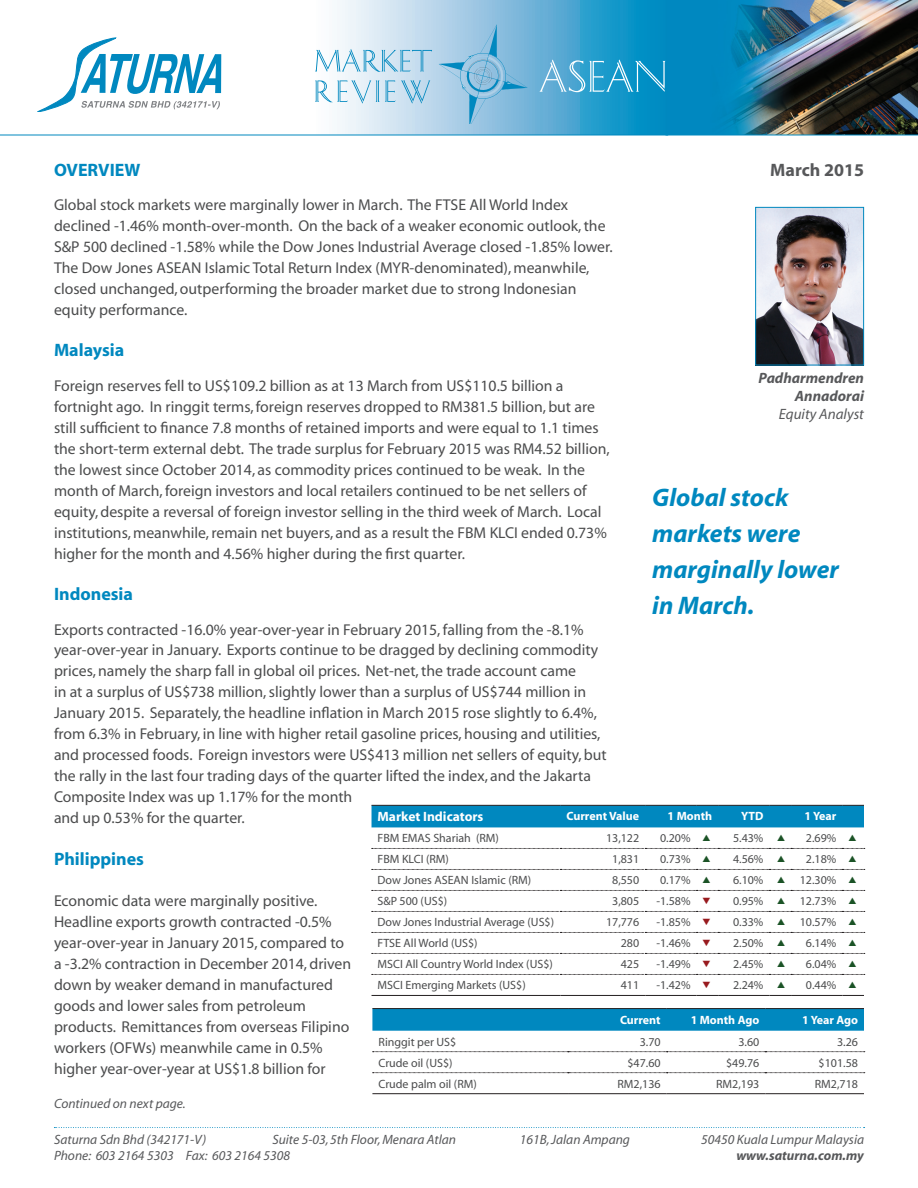
<style>
.page{position:relative;width:918px;height:1188px;background:#fff}
.page>*{position:absolute;margin:0;border:0;box-sizing:border-box;transform-origin:0 0}
.t1{font:italic 700 25.5px/36px "Myriad";color:#0088bf}
.t2{font:700 18px "Myriad";color:#0088bf}
.t3{font:700 18px "Myriad";color:#57585a}
.t4{font:15.75px/21px "Myriad";color:#4b4c4d}
.t5{font:italic 700 15px/18px "Myriad";color:#57585a;text-align:right}
.t6{font:italic 15px "Myriad";color:#57585a}
.t7{font:italic 13.5px "Myriad";color:#57585a}
.t8{font:italic 700 13.5px "Myriad";color:#57585a}
.t9{font:700 13.5px "Myriad";color:#fff}
.t10{font:12px "Myriad";color:#4b4c4d}
.t11{font:700 12px "Myriad";color:#fff}
.s1{color:#1b5326}
.s2{color:#981a1e}
</style>
<div class="page">
<svg style="left:0;top:0;width:539px;height:135px"></svg>
<svg style="left:439px;top:25px;width:88px;height:98px;background:#8bbfde"></svg>
<svg style="left:315px;top:49px;width:117px;height:23px"></svg>
<svg style="left:315px;top:80px;width:115px;height:24px"></svg>
<img style="left:539px;top:0;width:379px;height:135px">
<svg style="left:38px;top:38px;width:183px;height:74px"></svg>
<img style="left:757px;top:209px;width:105px;height:154px">
<div style="left:755px;top:207px;width:109px;height:158px;border:1px solid #0088bf"></div>
<svg style="left:372px;top:848px;width:493px;height:1px"></svg>
<svg style="left:372px;top:911px;width:493px;height:1px"></svg>
<div style="left:372px;top:805px;width:492px;height:22px;background:#0088bf"></div>
<svg style="left:372px;top:932px;width:493px;height:1px"></svg>
<svg style="left:372px;top:953px;width:493px;height:1px"></svg>
<svg style="left:372px;top:974px;width:493px;height:1px"></svg>
<svg style="left:372px;top:869px;width:493px;height:1px"></svg>
<svg style="left:372px;top:890px;width:493px;height:1px"></svg>
<hr style="left:372px;top:995px;width:189px;height:1px;background:#231f20">
<hr style="left:561px;top:995px;width:84px;height:1px;background:#231f20">
<hr style="left:645px;top:995px;width:52px;height:1px;background:#231f20">
<svg style="left:697px;top:995px;width:21px;height:1px"></svg>
<hr style="left:718px;top:995px;width:51px;height:1px;background:#231f20">
<svg style="left:770px;top:995px;width:21px;height:1px"></svg>
<hr style="left:791px;top:995px;width:51px;height:1px;background:#231f20">
<svg style="left:842px;top:995px;width:22px;height:1px"></svg>
<svg style="left:372px;top:1009px;width:492px;height:22px;background:#0389bf"></svg>
<svg style="left:373px;top:1051px;width:492px;height:1px"></svg>
<svg style="left:373px;top:1072px;width:492px;height:1px"></svg>
<hr style="left:372px;top:1093px;width:196px;height:1px;background:#231f20">
<hr style="left:568px;top:1093px;width:99px;height:1px;background:#231f20">
<hr style="left:667px;top:1093px;width:98px;height:1px;background:#231f20">
<hr style="left:765px;top:1093px;width:99px;height:1px;background:#231f20">
<hr style="left:372px;top:1008px;width:196px;height:1px;background:#231f20">
<hr style="left:568px;top:1008px;width:99px;height:1px;background:#231f20">
<hr style="left:667px;top:1008px;width:98px;height:1px;background:#231f20">
<hr style="left:765px;top:1008px;width:99px;height:1px;background:#231f20">
<svg style="left:54px;top:1127px;width:811px;height:1px"></svg>
<p class="t3" style="left:770px;top:160px;width:95px">March 2015</p>
<p class="t2" style="left:54px;top:160px;width:88px">OVERVIEW</p>
<p class="t4" style="left:54px;top:195px;width:560px">Global stock markets were marginally lower in March. The FTSE All World Index declined -1.46% month-over-month. On the back of a weaker economic outlook, the S&amp;P 500 declined -1.58% while the Dow Jones Industrial Average closed -1.85% lower.<br>The Dow Jones ASEAN Islamic Total Return Index (MYR-denominated), meanwhile, closed unchanged, outperforming the broader market due to strong Indonesian equity performance.</p>
<p class="t2" style="left:54px;top:341px;width:72px">Malaysia</p>
<p class="t4" style="left:54px;top:376px;width:557px">Foreign reserves fell to US$109.2 billion as at 13 March from US$110.5 billion a fortnight ago. In ringgit terms, foreign reserves dropped to RM381.5 billion, but are still sufficient to finance 7.8 months of retained imports and were equal to 1.1 times the short-term external debt. The trade surplus for February 2015 was RM4.52 billion, the lowest since October 2014, as commodity prices continued to be weak. In the month of March, foreign investors and local retailers continued to be net sellers of equity, despite a reversal of foreign investor selling in the third week of March. Local institutions, meanwhile, remain net buyers, and as a result the FBM KLCI ended 0.73% higher for the month and 4.56% higher during the first quarter.</p>
<p class="t2" style="left:54px;top:585px;width:81px">Indonesia</p>
<p class="t4" style="left:54px;top:619px;width:554px">Exports contracted -16.0% year-over-year in February 2015, falling from the -8.1% year-over-year in January. Exports continue to be dragged by declining commodity prices, namely the sharp fall in global oil prices. Net-net, the trade account came<br>in at a surplus of US$738 million, slightly lower than a surplus of US$744 million in January 2015. Separately, the headline inflation in March 2015 rose slightly to 6.4%, from 6.3% in February, in line with higher retail gasoline prices, housing and utilities, and processed foods. Foreign investors were US$413 million net sellers of equity, but the rally in the last four trading days of the quarter lifted the index, and the Jakarta Composite Index was up 1.17% for the month<br>and up 0.53% for the quarter.</p>
<p class="t2" style="left:54px;top:849px;width:92px">Philippines</p>
<p class="t4" style="left:54px;top:891px;width:299px">Economic data were marginally positive.<br>Headline exports growth contracted -0.5% year-over-year in January 2015, compared to a -3.2% contraction in December 2014, driven down by weaker demand in manufactured goods and lower sales from petroleum products. Remittances from overseas Filipino workers (OFWs) meanwhile came in 0.5% higher year-over-year at US$1.8 billion for</p>
<p class="t7" style="left:54px;top:1097px;width:133px">Continued on next page.</p>
<p class="t5" style="left:758px;top:369px;width:107px">Padharmendren<br>Annadorai</p>
<p class="t6" style="left:779px;top:406px;width:87px">Equity Analyst</p>
<h1 class="t1" style="left:652px;top:480px;width:188px">Global stock markets were marginally lower in March.</h1>
<p class="t9" style="left:378px;top:810px;width:107px">Market Indicators</p>
<p class="t11" style="left:567px;top:810px;width:74px">Current Value</p>
<p class="t11" style="left:668px;top:810px;width:46px">1 Month</p>
<p class="t11" style="left:741px;top:810px;width:24px">YTD</p>
<p class="t11" style="left:805px;top:810px;width:33px">1 Year</p>
<p class="t10" style="left:378px;top:832px;width:123px">FBM EMAS Shariah (RM)</p>
<p class="t10" style="left:606px;top:832px;width:35px">13,122</p>
<p class="t10" style="left:660px;top:832px;width:52px">0.20% <span class="s1">▲</span></p>
<p class="t10" style="left:733px;top:832px;width:54px">5.43% <span class="s1">▲</span></p>
<p class="t10" style="left:806px;top:832px;width:52px">2.69% <span class="s1">▲</span></p>
<p class="t10" style="left:378px;top:853px;width:73px">FBM KLCI (RM)</p>
<p class="t10" style="left:612px;top:853px;width:29px">1,831</p>
<p class="t10" style="left:660px;top:853px;width:52px">0.73% <span class="s1">▲</span></p>
<p class="t10" style="left:733px;top:853px;width:54px">4.56% <span class="s1">▲</span></p>
<p class="t10" style="left:806px;top:853px;width:52px">2.18% <span class="s1">▲</span></p>
<p class="t10" style="left:378px;top:874px;width:155px">Dow Jones ASEAN Islamic (RM)</p>
<p class="t10" style="left:612px;top:874px;width:29px">8,550</p>
<p class="t10" style="left:660px;top:874px;width:52px">0.17% <span class="s1">▲</span></p>
<p class="t10" style="left:733px;top:874px;width:125px">6.10% <span class="s1">▲</span> 12.30% <span class="s1">▲</span></p>
<p class="t10" style="left:378px;top:895px;width:71px">S&amp;P 500 (US$)</p>
<p class="t10" style="left:612px;top:895px;width:29px">3,805</p>
<p class="t10" style="left:656px;top:895px;width:56px">-1.58% <span class="s2">▼</span></p>
<p class="t10" style="left:733px;top:895px;width:125px">0.95% <span class="s1">▲</span> 12.73% <span class="s1">▲</span></p>
<p class="t10" style="left:378px;top:916px;width:178px">Dow Jones Industrial Average (US$)</p>
<p class="t10" style="left:606px;top:916px;width:35px">17,776</p>
<p class="t10" style="left:656px;top:916px;width:56px">-1.85% <span class="s2">▼</span></p>
<p class="t10" style="left:733px;top:916px;width:125px">0.33% <span class="s1">▲</span> 10.57% <span class="s1">▲</span></p>
<p class="t10" style="left:378px;top:937px;width:102px">FTSE All World (US$)</p>
<p class="t10" style="left:621px;top:937px;width:20px">280</p>
<p class="t10" style="left:656px;top:937px;width:56px">-1.46% <span class="s2">▼</span></p>
<p class="t10" style="left:733px;top:937px;width:54px">2.50% <span class="s1">▲</span></p>
<p class="t10" style="left:806px;top:937px;width:52px">6.14% <span class="s1">▲</span></p>
<p class="t10" style="left:378px;top:958px;width:177px">MSCI All Country World Index (US$)</p>
<p class="t10" style="left:621px;top:958px;width:20px">425</p>
<p class="t10" style="left:656px;top:958px;width:56px">-1.49% <span class="s2">▼</span></p>
<p class="t10" style="left:733px;top:958px;width:54px">2.45% <span class="s1">▲</span></p>
<p class="t10" style="left:806px;top:958px;width:52px">6.04% <span class="s1">▲</span></p>
<p class="t10" style="left:378px;top:979px;width:150px">MSCI Emerging Markets (US$)</p>
<p class="t10" style="left:621px;top:979px;width:20px">411</p>
<p class="t10" style="left:656px;top:979px;width:56px">-1.42% <span class="s2">▼</span></p>
<p class="t10" style="left:733px;top:979px;width:54px">2.24% <span class="s1">▲</span></p>
<p class="t10" style="left:806px;top:979px;width:52px">0.44% <span class="s1">▲</span></p>
<p class="t11" style="left:620px;top:1013px;width:42px">Current</p>
<p class="t11" style="left:691px;top:1013px;width:70px">1 Month Ago</p>
<p class="t11" style="left:802px;top:1013px;width:57px">1 Year Ago</p>
<p class="t10" style="left:378px;top:1036px;width:79px">Ringgit per US$</p>
<p class="t10" style="left:640px;top:1036px;width:22px">3.70</p>
<p class="t10" style="left:738px;top:1036px;width:22px">3.60</p>
<p class="t10" style="left:837px;top:1036px;width:22px">3.26</p>
<p class="t10" style="left:378px;top:1057px;width:76px">Crude oil (US$)</p>
<p class="t10" style="left:627px;top:1057px;width:35px">$47.60</p>
<p class="t10" style="left:726px;top:1057px;width:35px">$49.76</p>
<p class="t10" style="left:819px;top:1057px;width:41px">$101.58</p>
<p class="t10" style="left:378px;top:1078px;width:100px">Crude palm oil (RM)</p>
<p class="t10" style="left:617px;top:1078px;width:45px">RM2,136</p>
<p class="t10" style="left:716px;top:1078px;width:45px">RM2,193</p>
<p class="t10" style="left:815px;top:1078px;width:45px">RM2,718</p>
<p class="t7" style="left:54px;top:1133px;width:154px">Saturna Sdn Bhd (342171-V)</p>
<p class="t7" style="left:272px;top:1133px;width:185px">Suite 5-03, 5th Floor, Menara Atlan</p>
<p class="t7" style="left:520px;top:1133px;width:112px">161B, Jalan Ampang</p>
<p class="t7" style="left:701px;top:1133px;width:164px">50450 Kuala Lumpur Malaysia</p>
<p class="t7" style="left:54px;top:1149px;width:238px">Phone: 603 2164 5303 Fax: 603 2164 5308</p>
<p class="t8" style="left:736px;top:1149px;width:129px">www.saturna.com.my</p>
</div>
